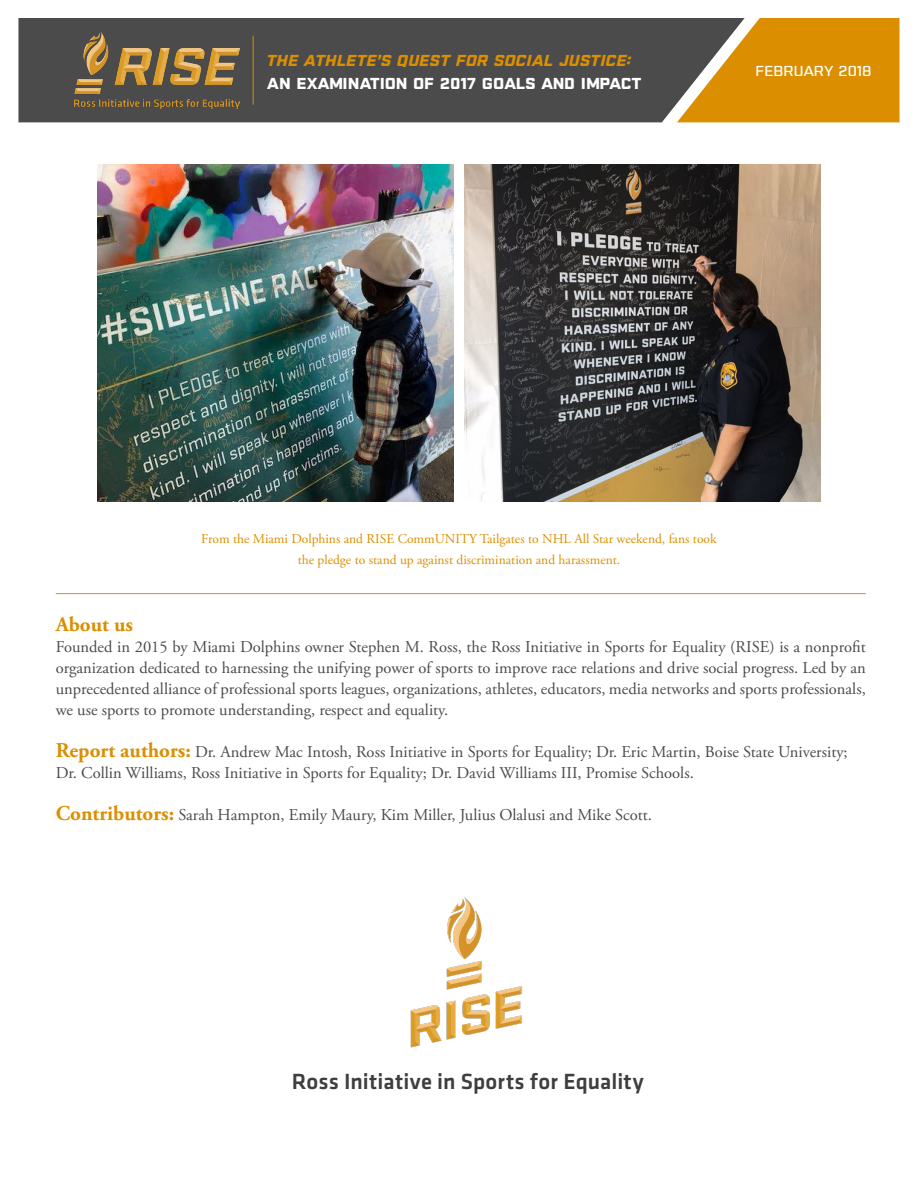
<style>
.page{position:relative;width:918px;height:1188px;background:#fff}
.page>*{position:absolute;margin:0;border:0;box-sizing:border-box;transform-origin:0 0}
.t1{font:500 22.8px "Klavika";letter-spacing:.005em;color:#3e3e3f}
.t2{font:700 21px "Adobe Garamond Pro";color:#db8f00}
.t3{font:16.5px/21px "Adobe Garamond Pro";color:#4c4b4c;text-align:justify}
.t4{font:italic 700 16.5px "Combat";color:#db8f00}
.t5{font:700 16.5px "Combat";color:#fff}
.t6{font:500 15px "Combat";color:#fff}
.t7{font:13.5px/21px "Adobe Garamond Pro";color:#db8f00;text-align:center}
.s1{font-weight:700;font-size:21px;color:#db8f00}
</style>
<div class="page">
<div style="left:18px;top:18px;width:659px;height:104px;background:#4c4b4c"></div>
<svg style="left:677px;top:18px;width:223px;height:104px;background:#cb8d19"></svg>
<hr style="left:253px;top:36px;width:1px;height:69px;background:#db8f00">
<img style="left:74px;top:31px;width:165px;height:78px">
<img style="left:410px;top:897px;width:112px;height:151px">
<img style="left:97px;top:165px;width:357px;height:337px">
<img style="left:464px;top:165px;width:357px;height:337px">
<hr style="left:56px;top:593px;width:810px;height:1px;background:#db8f00">
<p class="t4" style="left:267px;top:52px;width:366px">THE ATHLETE’S QUEST FOR SOCIAL JUSTICE:</p>
<p class="t5" style="left:267px;top:74px;width:376px">AN EXAMINATION OF 2017 GOALS AND IMPACT</p>
<p class="t6" style="left:756px;top:63px;width:118px">FEBRUARY 2018</p>
<p class="t7" style="left:201px;top:529px;width:517px">From the Miami Dolphins and RISE CommUNITY Tailgates to NHL All Star weekend, fans took the pledge to stand up against discrimination and harassment.</p>
<p class="t2" style="left:56px;top:612px;width:79px">About us</p>
<p class="t3" style="left:56px;top:637px;width:812px">Founded in 2015 by Miami Dolphins owner Stephen M. Ross, the Ross Initiative in Sports for Equality (RISE) is a nonprofit organization dedicated to harnessing the unifying power of sports to improve race relations and drive social progress. Led by an unprecedented alliance of professional sports leagues, organizations, athletes, educators, media networks and sports professionals, we use sports to promote understanding, respect and equality.</p>
<p class="t3" style="left:56px;top:742px;width:793px"><span class="s1">Report authors:</span> Dr. Andrew Mac Intosh, Ross Initiative in Sports for Equality; Dr. Eric Martin, Boise State University;<br>Dr. Collin Williams, Ross Initiative in Sports for Equality; Dr. David Williams III, Promise Schools.</p>
<p class="t3" style="left:56px;top:805px;width:598px"><span class="s1">Contributors:</span> Sarah Hampton, Emily Maury, Kim Miller, Julius Olalusi and Mike Scott.</p>
<p class="t1" style="left:292px;top:1069px;width:353px">Ross Initiative in Sports for Equality</p>
</div>
